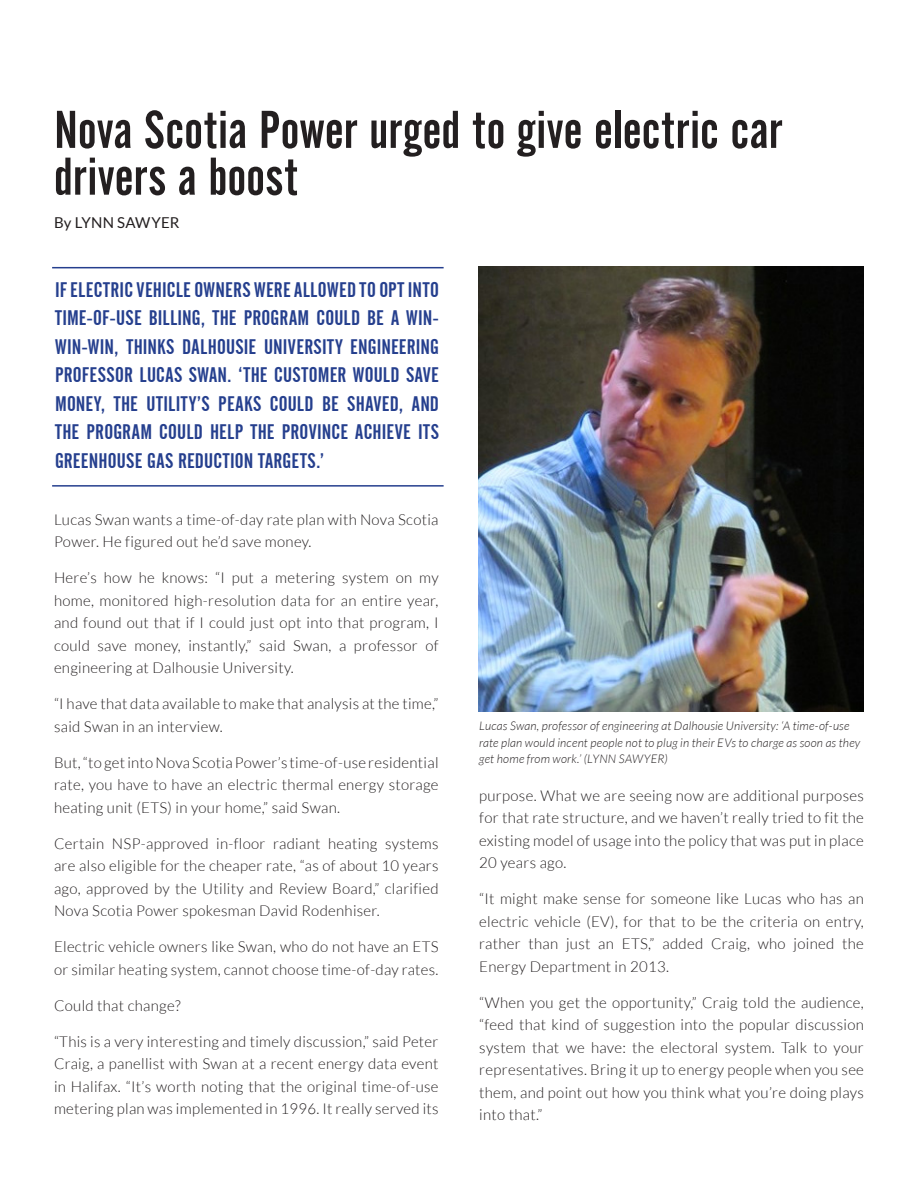
<style>
.page{position:relative;width:918px;height:1188px;background:#fff}
.page>*{position:absolute;margin:0;border:0;box-sizing:border-box;transform-origin:0 0}
.Document_Title{font:52.5px/46.8px "Alternate Gothic No 2 BT";letter-spacing:.01em;color:#231f20}
.Pull_Quote{font:21px/28.5px "Alternate Gothic No 2 BT";letter-spacing:.015em;color:#253f8e;text-align:justify}
.Body{font:300 15px/22.5px "Lato";letter-spacing:.02em;color:#231f20;text-align:justify}
.Table_text{font:15px "Lato";letter-spacing:.015em;color:#231f20}
.Small_Text{font:italic 300 12px/16.5px "Lato";letter-spacing:.015em;color:#231f20}
</style>
<div class="page">
<img style="left:478px;top:267px;width:386px;height:445px">
<hr style="left:52px;top:267px;width:392px;height:1px;background:#253f8e">
<hr style="left:52px;top:485px;width:392px;height:2px;background:#253f8e">
<p class="Document_Title" style="left:54px;top:107px;width:730px">Nova Scotia Power urged to give electric car drivers a boost</p>
<p class="Table_text" style="left:54px;top:214px;width:127px">By LYNN SAWYER</p>
<p class="Pull_Quote" style="left:55px;top:276px;width:385px">IF ELECTRIC VEHICLE OWNERS WERE ALLOWED TO OPT INTO TIME-OF-USE BILLING, THE PROGRAM COULD BE A WIN-WIN-WIN, THINKS DALHOUSIE UNIVERSITY ENGINEERING PROFESSOR LUCAS SWAN. ‘THE CUSTOMER WOULD SAVE MONEY, THE UTILITY’S PEAKS COULD BE SHAVED, AND THE PROGRAM COULD HELP THE PROVINCE ACHIEVE ITS GREENHOUSE GAS REDUCTION TARGETS.’</p>
<p class="Body" style="left:54px;top:508px;width:386px">Lucas Swan wants a time-of-day rate plan with Nova Scotia<br>Power. He figured out he’d save money.</p>
<p class="Body" style="left:54px;top:567px;width:386px">Here’s how he knows: “I put a metering system on my home, monitored high-resolution data for an entire year, and found out that if I could just opt into that program, I could save money, instantly,” said Swan, a professor of engineering at Dalhousie University.</p>
<p class="Body" style="left:54px;top:693px;width:386px">“I have that data available to make that analysis at the time,” said Swan in an interview.</p>
<p class="Body" style="left:54px;top:751px;width:386px">But, “to get into Nova Scotia Power’s time-of-use residential rate, you have to have an electric thermal energy storage heating unit (ETS) in your home,” said Swan.</p>
<p class="Body" style="left:54px;top:832px;width:386px">Certain NSP-approved in-floor radiant heating systems are also eligible for the cheaper rate, “as of about 10 years ago, approved by the Utility and Review Board,” clarified Nova Scotia Power spokesman David Rodenhiser.</p>
<p class="Body" style="left:54px;top:936px;width:386px">Electric vehicle owners like Swan, who do not have an ETS or similar heating system, cannot choose time-of-day rates.</p>
<p class="Body" style="left:54px;top:994px;width:128px">Could that change?</p>
<p class="Body" style="left:54px;top:1030px;width:386px">“This is a very interesting and timely discussion,” said Peter Craig, a panellist with Swan at a recent energy data event in Halifax. “It’s worth noting that the original time-of-use metering plan was implemented in 1996. It really served its</p>
<p class="Small_Text" style="left:479px;top:718px;width:383px">Lucas Swan, professor of engineering at Dalhousie University: ‘A time-of-use rate plan would incent people not to plug in their EVs to charge as soon as they get home from work.’ (LYNN SAWYER)</p>
<p class="Body" style="left:479px;top:784px;width:386px">purpose. What we are seeing now are additional purposes for that rate structure, and we haven’t really tried to fit the existing model of usage into the policy that was put in place 20 years ago.</p>
<p class="Body" style="left:479px;top:888px;width:386px">“It might make sense for someone like Lucas who has an electric vehicle (EV), for that to be the criteria on entry, rather than just an ETS,” added Craig, who joined the Energy Department in 2013.</p>
<p class="Body" style="left:479px;top:991px;width:386px">“When you get the opportunity,” Craig told the audience, “feed that kind of suggestion into the popular discussion system that we have: the electoral system. Talk to your representatives. Bring it up to energy people when you see them, and point out how you think what you’re doing plays into that.”</p>
</div>
